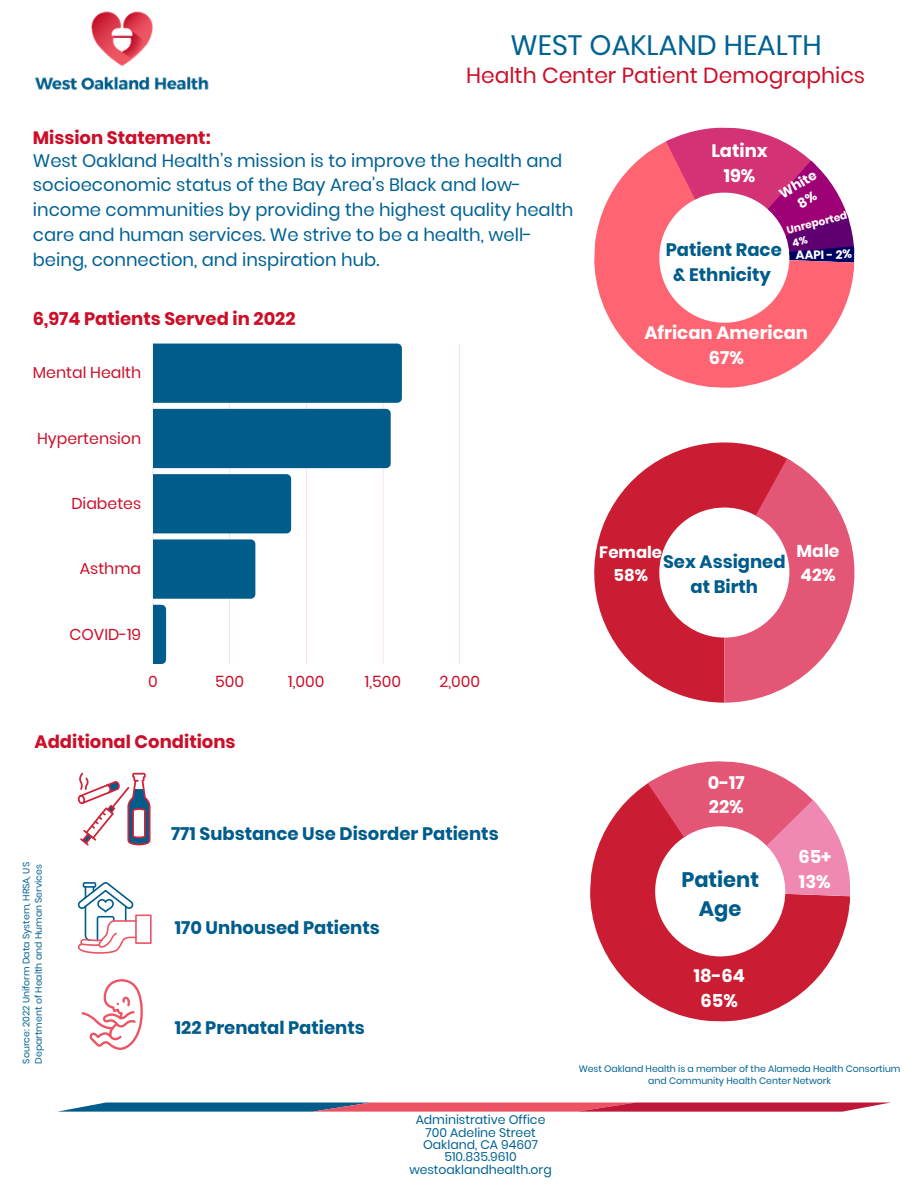
<style>
.page{position:relative;width:918px;height:1188px;background:#fff}
.page>*{position:absolute;margin:0;border:0;box-sizing:border-box;transform-origin:0 0}
.t1{font:28.05px "Poppins";color:#006293}
.t2{font:21.75px "Poppins";color:#cc0f29}
.t3{font:700 21px "Poppins";color:#005c8a}
.t4{font:18px/24.8px "Poppins";color:#006293}
.t5{font:700 18px/24.8px "Poppins";color:#005c8a;text-align:center}
.t6{font:700 18px "Poppins";color:#cc0f29}
.t7{font:700 18px "Poppins";color:#fff}
.t8{font:700 17.25px "Poppins";color:#fff}
.t9{font:700 16.5px "Poppins";color:#fff}
.t10{font:15.75px "Poppins";color:#cc0f29}
.t11{font:700 13.5px "Poppins";color:#fff}
.t12{font:12.45px "Poppins";color:#006293}
.t13{font:700 12px "Poppins";color:#fff}
.t14{font:700 10.5px "Poppins";color:#fff}
.t15{font:9.3px/12.3px "Poppins";color:#006293;text-align:center}
</style>
<div class="page">
<svg style="left:58px;top:1102px;width:833px;height:10px;background:#9e5c77"></svg>
<svg style="left:590px;top:783px;width:260px;height:239px;fill:#ca1d33"></svg>
<svg style="left:648px;top:761px;width:202px;height:135px"></svg>
<img style="left:34px;top:11px;width:175px;height:79px">
<svg style="left:594px;top:442px;width:194px;height:261px;fill:#ca1d33"></svg>
<svg style="left:724px;top:459px;width:130px;height:244px"></svg>
<svg style="left:594px;top:141px;width:260px;height:247px;fill:#ff6472"></svg>
<svg style="left:153px;top:344px;width:307px;height:320px"></svg>
<svg style="left:397px;top:344px;width:5px;height:59px"></svg>
<svg style="left:386px;top:409px;width:5px;height:59px"></svg>
<svg style="left:286px;top:474px;width:5px;height:59px"></svg>
<svg style="left:251px;top:539px;width:4px;height:60px"></svg>
<svg style="left:161px;top:605px;width:5px;height:59px"></svg>
<svg style="left:77px;top:882px;width:75px;height:72px"></svg>
<svg style="left:77px;top:773px;width:73px;height:72px"></svg>
<svg style="left:82px;top:979px;width:61px;height:71px"></svg>
<svg style="left:666px;top:127px;width:189px;height:136px"></svg>
<p class="t1" style="left:511px;top:25px;width:313px">WEST OAKLAND HEALTH</p>
<p class="t2" style="left:466px;top:60px;width:401px">Health Center Patient Demographics</p>
<p class="t6" style="left:33px;top:125px;width:179px">Mission Statement:</p>
<p class="t4" style="left:33px;top:148px;width:542px">West Oakland Health’s mission is to improve the health and socioeconomic status of the Bay Area's Black and low&shy;income communities by providing the highest quality health care and human services. We strive to be a health, well&shy;being, connection, and inspiration hub.</p>
<p class="t6" style="left:33px;top:306px;width:264px">6,974 Patients Served in 2022</p>
<p class="t10" style="left:33px;top:362px;width:110px">Mental Health</p>
<p class="t10" style="left:37px;top:427px;width:106px">Hypertension</p>
<p class="t10" style="left:71px;top:492px;width:71px">Diabetes</p>
<p class="t10" style="left:80px;top:558px;width:63px">Asthma</p>
<p class="t10" style="left:69px;top:623px;width:73px">COVID-19</p>
<p class="t10" style="left:148px;top:670px;width:11px">0</p>
<p class="t10" style="left:215px;top:670px;width:31px">500</p>
<p class="t10" style="left:288px;top:670px;width:38px">1,000</p>
<p class="t10" style="left:365px;top:670px;width:38px">1,500</p>
<p class="t10" style="left:439px;top:670px;width:42px">2,000</p>
<p class="t6" style="left:35px;top:729px;width:203px">Additional Conditions</p>
<p class="t5" style="left:171px;top:821px;width:329px">771 Substance Use Disorder Patients</p>
<p class="t7" style="left:711px;top:138px;width:58px">Latinx</p>
<p class="t7" style="left:724px;top:163px;width:33px">19%</p>
<p class="t11" style="left:775px;top:187px;width:43px;rotate:-31deg">White</p>
<p class="t14" style="left:785px;top:223px;width:63px;rotate:-14deg">Unreported</p>
<p class="t5" style="left:666px;top:237px;width:118px">Patient Race</p>
<p class="t5" style="left:673px;top:262px;width:99px">&amp; Ethnicity</p>
<p class="t7" style="left:645px;top:320px;width:165px">African American</p>
<p class="t7" style="left:709px;top:345px;width:36px">67%</p>
<p class="t13" style="left:796px;top:247px;width:58px;rotate:-1deg">AAPI - 2%</p>
<p class="t9" style="left:599px;top:541px;width:64px">Female</p>
<p class="t9" style="left:613px;top:563px;width:36px">58%</p>
<p class="t5" style="left:663px;top:549px;width:124px">Sex Assigned at Birth</p>
<p class="t8" style="left:797px;top:539px;width:45px">Male</p>
<p class="t8" style="left:801px;top:562px;width:37px">42%</p>
<p class="t7" style="left:708px;top:770px;width:38px">0-17</p>
<p class="t7" style="left:709px;top:795px;width:36px">22%</p>
<p class="t15" style="left:20px;top:1064px;width:203px;text-align:left;rotate:-90deg">Source: 2022 Uniform Data System, HRSA, US<br>Department of Health and Human Services</p>
<p class="t5" style="left:175px;top:915px;width:206px">170 Unhoused Patients</p>
<p class="t5" style="left:175px;top:1015px;width:191px">122 Prenatal Patients</p>
<p class="t12" style="left:416px;top:1111px;width:131px">Administrative Office</p>
<p class="t12" style="left:425px;top:1123px;width:112px">700 Adeline Street</p>
<p class="t12" style="left:423px;top:1136px;width:116px">Oakland, CA 94607</p>
<p class="t12" style="left:444px;top:1148px;width:74px">510.835.9610</p>
<p class="t12" style="left:409px;top:1161px;width:144px">westoaklandhealth.org</p>
<p class="t3" style="left:681px;top:865px;width:79px">Patient</p>
<p class="t3" style="left:699px;top:894px;width:44px">Age</p>
<p class="t7" style="left:694px;top:963px;width:53px">18-64</p>
<p class="t7" style="left:701px;top:988px;width:39px">65%</p>
<p class="t7" style="left:798px;top:844px;width:34px">65+</p>
<p class="t7" style="left:799px;top:869px;width:33px">13%</p>
<p class="t15" style="left:579px;top:1062px;width:323px">West Oakland Health is a member of the Alameda Health Consortium and Community Health Center Network</p>
</div>
